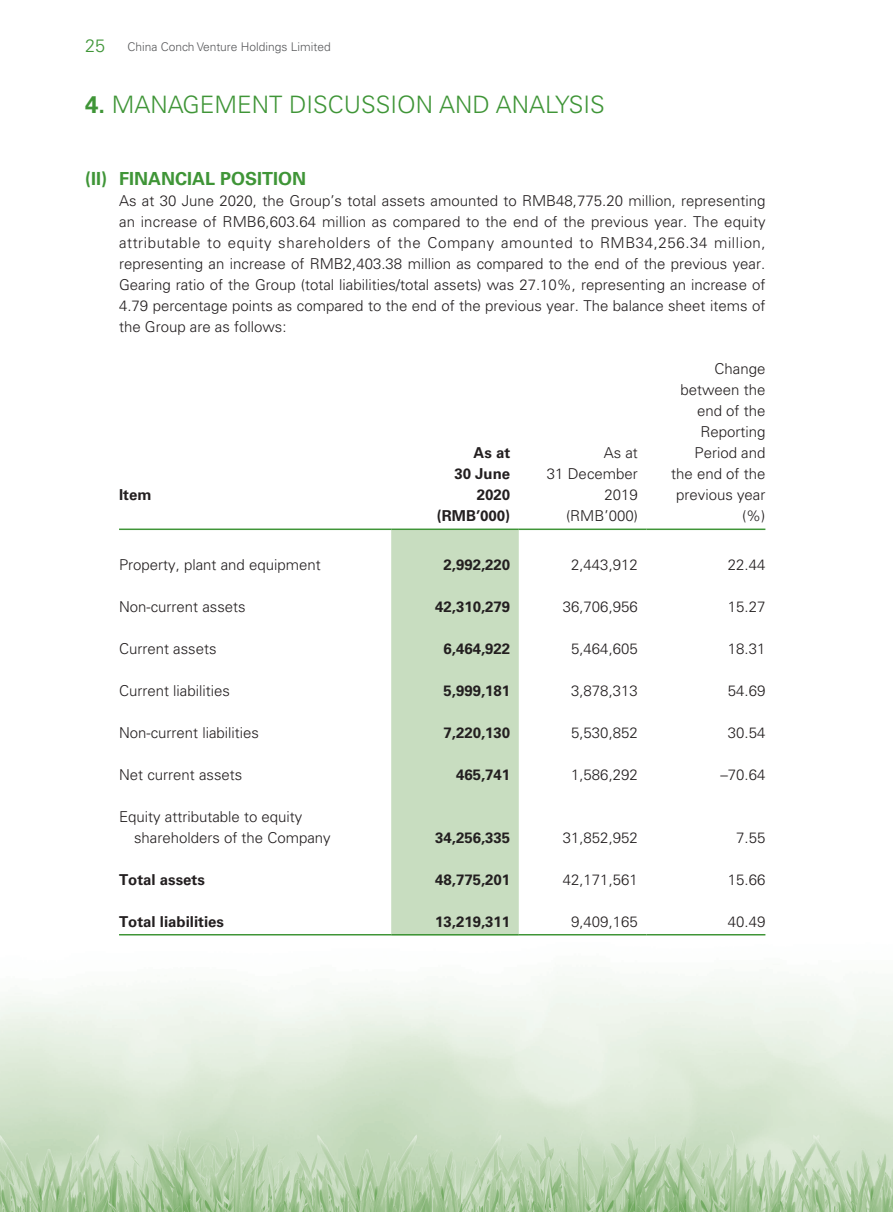
<style>
.page{position:relative;width:893px;height:1212px;background:#fff}
.page>*{position:absolute;margin:0;border:0;box-sizing:border-box;transform-origin:0 0}
.t1{font:300 24px "Univers LT Std";color:#3f9537}
.t2{font:700 18px "Univers LT Std";color:#3f9537}
.t3{font:300 18px "Univers LT Std";color:#3f9537}
.t4{font:300 15px/21px "Univers LT Std";color:#231f20;text-align:right}
.t5{font:700 15px/21px "Univers LT Std";color:#231f20;text-align:right}
.t6{font:300 12px "Univers LT Std";color:#57585a}
.s1{font-weight:700}
</style>
<div class="page">
<img style="left:0;top:528px;width:893px;height:684px">
<div style="left:391px;top:530px;width:128px;height:404px;background:#c8ddc0"></div>
<hr style="left:119px;top:528px;width:272px;height:2px;background:#3f9537">
<hr style="left:391px;top:528px;width:128px;height:2px;background:#3f9537">
<hr style="left:519px;top:528px;width:127px;height:2px;background:#3f9537">
<hr style="left:646px;top:528px;width:119px;height:2px;background:#3f9537">
<hr style="left:119px;top:934px;width:272px;height:1px;background:#3f9537">
<hr style="left:391px;top:934px;width:128px;height:1px;background:#3f9537">
<hr style="left:519px;top:934px;width:127px;height:1px;background:#3f9537">
<hr style="left:646px;top:934px;width:119px;height:1px;background:#3f9537">
<p class="t3" style="left:85px;top:35px;width:22px">25</p>
<p class="t6" style="left:128px;top:39px;width:205px">China Conch Venture Holdings Limited</p>
<h1 class="t1" style="left:85px;top:90px;width:521px"><span class="s1">4.</span> MANAGEMENT DISCUSSION AND ANALYSIS</h1>
<p class="t2" style="left:85px;top:168px;width:23px">( )I I</p>
<p class="t2" style="left:119px;top:168px;width:189px">FINANCIAL POSITION</p>
<p class="t4" style="left:119px;top:190px;width:648px;text-align:justify">As at 30 June 2020, the Group s’ total assets amounted to RMB48,775.20 million, representing an increase of RMB6,603.64 million as compared to the end of the previous year. The equity attributable to equity shareholders of the Company amounted to RMB34,256.34 million, representing an increase of RMB2,403.38 million as compared to the end of the previous year.<br>Gearing ratio of the Group (total liabilities/total assets) was 27.10%, representing an increase of 4.79 percentage points as compared to the end of the previous year. The balance sheet items of the Group are as follows:</p>
<p class="t5" style="left:119px;top:484px;width:34px">Item</p>
<p class="t5" style="left:454px;top:442px;width:57px">As at<br>30 June<br>2020</p>
<p class="t4" style="left:547px;top:442px;width:92px">As at<br>31 December<br>2019</p>
<p class="t5" style="left:437px;top:505px;width:75px">(RMB’000)</p>
<p class="t4" style="left:566px;top:505px;width:73px">(RMB‘000(</p>
<p class="t4" style="left:671px;top:358px;width:96px">Change between the end of the<br>Reporting<br>Period and the end of the previous year<br>%) (</p>
<p class="t4" style="left:119px;top:554px;width:203px">Property, plant and equipment</p>
<p class="t5" style="left:444px;top:554px;width:68px">2,992,220</p>
<p class="t4" style="left:571px;top:554px;width:68px">2,443,912</p>
<p class="t4" style="left:728px;top:554px;width:39px">22.44</p>
<p class="t4" style="left:119px;top:596px;width:128px">Non-current assets</p>
<p class="t5" style="left:435px;top:596px;width:77px">42,310,279</p>
<p class="t4" style="left:563px;top:596px;width:77px">36,706,956</p>
<p class="t4" style="left:728px;top:596px;width:39px">15.27</p>
<p class="t4" style="left:119px;top:638px;width:99px">Current assets</p>
<p class="t5" style="left:444px;top:638px;width:68px">6,464,922</p>
<p class="t4" style="left:571px;top:638px;width:68px">5,464,605</p>
<p class="t4" style="left:728px;top:638px;width:39px">18.31</p>
<p class="t4" style="left:119px;top:680px;width:112px">Current liabilities</p>
<p class="t5" style="left:444px;top:680px;width:68px">5,999,181</p>
<p class="t4" style="left:571px;top:680px;width:68px">3,878,313</p>
<p class="t4" style="left:728px;top:680px;width:39px">54.69</p>
<p class="t4" style="left:119px;top:722px;width:142px">Non-current liabilities</p>
<p class="t5" style="left:444px;top:722px;width:68px">7,220,130</p>
<p class="t4" style="left:571px;top:722px;width:68px">5,530,852</p>
<p class="t4" style="left:728px;top:722px;width:39px">30.54</p>
<p class="t4" style="left:119px;top:764px;width:125px">Net current assets</p>
<p class="t4" style="left:119px;top:806px;width:185px">Equity attributable to equity</p>
<p class="t5" style="left:456px;top:764px;width:56px">465,741</p>
<p class="t4" style="left:571px;top:764px;width:68px">1,586,292</p>
<p class="t4" style="left:720px;top:764px;width:47px">–70.64</p>
<p class="t4" style="left:134px;top:827px;width:198px">shareholders of the Company</p>
<p class="t5" style="left:435px;top:827px;width:77px">34,256,335</p>
<p class="t4" style="left:563px;top:827px;width:77px">31,852,952</p>
<p class="t4" style="left:736px;top:827px;width:31px">7.55</p>
<p class="t5" style="left:119px;top:869px;width:87px">Total assets</p>
<p class="t5" style="left:435px;top:869px;width:77px">48,775,201</p>
<p class="t4" style="left:563px;top:869px;width:77px">42,171,561</p>
<p class="t4" style="left:728px;top:869px;width:39px">15.66</p>
<p class="t5" style="left:119px;top:911px;width:107px">Total liabilities</p>
<p class="t5" style="left:435px;top:911px;width:77px">13,219,311</p>
<p class="t4" style="left:571px;top:911px;width:68px">9,409,165</p>
<p class="t4" style="left:728px;top:911px;width:39px">40.49</p>
</div>
